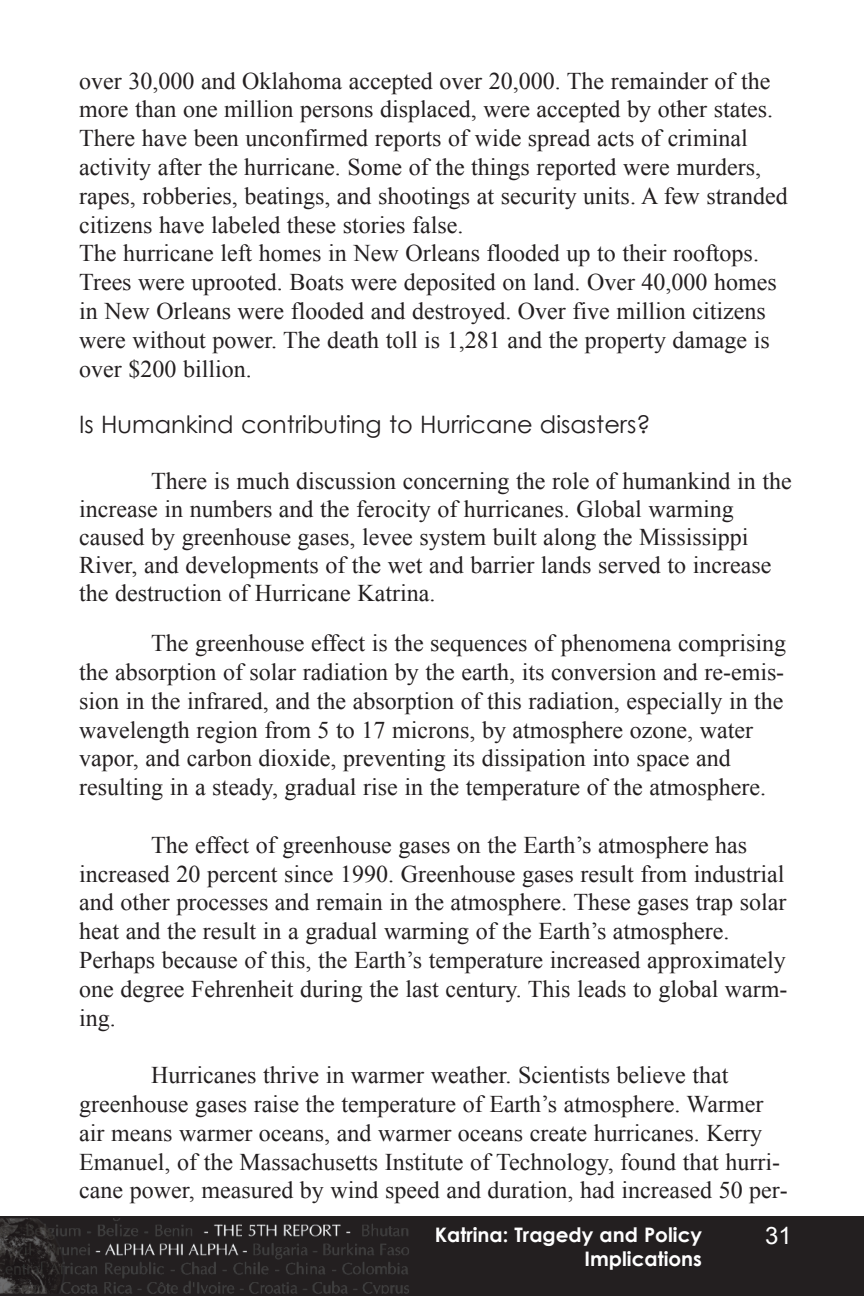
<style>
.page{position:relative;width:864px;height:1296px;background:#fff}
.page>*{position:absolute;margin:0;border:0;box-sizing:border-box;transform-origin:0 0}
.t1{font:24px/28.8px "Times New Roman";color:#231f20}
.t2{font:24px "Century Gothic";color:#231f20}
.t3{font:24px "Arial";color:#fff}
.t4{font:700 20px "Century Gothic";color:#fff}
</style>
<div class="page">
<div style="left:0;top:1217px;width:864px;height:79px;background:#231f20"></div>
<img style="left:0;top:1218px;width:409px;height:76px">
<p class="t1" style="left:79px;top:66px;width:710px">over 30,000 and Oklahoma accepted over 20,000. The remainder of the more than one million persons displaced, were accepted by other states.<br>There have been unconfirmed reports of wide spread acts of criminal activity after the hurricane. Some of the things reported were murders, rapes, robberies, beatings, and shootings at security units. A few stranded citizens have labeled these stories false.<br>The hurricane left homes in New Orleans flooded up to their rooftops.<br>Trees were uprooted. Boats were deposited on land. Over 40,000 homes in New Orleans were flooded and destroyed. Over five million citizens were without power. The death toll is 1,281 and the property damage is over $200 billion.</p>
<p class="t2" style="left:79px;top:409px;width:573px">Is Humankind contributing to Hurricane disasters?</p>
<p class="t1" style="left:79px;top:467px;width:714px;line-height:28px;text-indent:72px">There is much discussion concerning the role of humankind in the increase in numbers and the ferocity of hurricanes. Global warming caused by greenhouse gases, levee system built along the Mississippi River, and developments of the wet and barrier lands served to increase the destruction of Hurricane Katrina.</p>
<p class="t1" style="left:79px;top:629px;width:708px;text-indent:72px">The greenhouse effect is the sequences of phenomena comprising the absorption of solar radiation by the earth, its conversion and re-emis&shy;sion in the infrared, and the absorption of this radiation, especially in the wavelength region from 5 to 17 microns, by atmosphere ozone, water vapor, and carbon dioxide, preventing its dissipation into space and resulting in a steady, gradual rise in the temperature of the atmosphere.</p>
<p class="t1" style="left:79px;top:830px;width:710px;text-indent:72px">The effect of greenhouse gases on the Earth’s atmosphere has increased 20 percent since 1990. Greenhouse gases result from industrial and other processes and remain in the atmosphere. These gases trap solar heat and the result in a gradual warming of the Earth’s atmosphere.<br>Perhaps because of this, the Earth’s temperature increased approximately one degree Fehrenheit during the last century. This leads to global warm&shy;ing.</p>
<p class="t1" style="left:79px;top:1061px;width:710px;text-indent:72px">Hurricanes thrive in warmer weather. Scientists believe that greenhouse gases raise the temperature of Earth’s atmosphere. Warmer air means warmer oceans, and warmer oceans create hurricanes. Kerry Emanuel, of the Massachusetts Institute of Technology, found that hurri&shy;cane power, measured by wind speed and duration, had increased 50 per-</p>
<p class="t4" style="left:435px;top:1222px;width:269px">Katrina: Tragedy and Policy</p>
<p class="t3" style="left:765px;top:1223px;width:28px">31</p>
<p class="t4" style="left:585px;top:1246px;width:119px">Implications</p>
</div>
